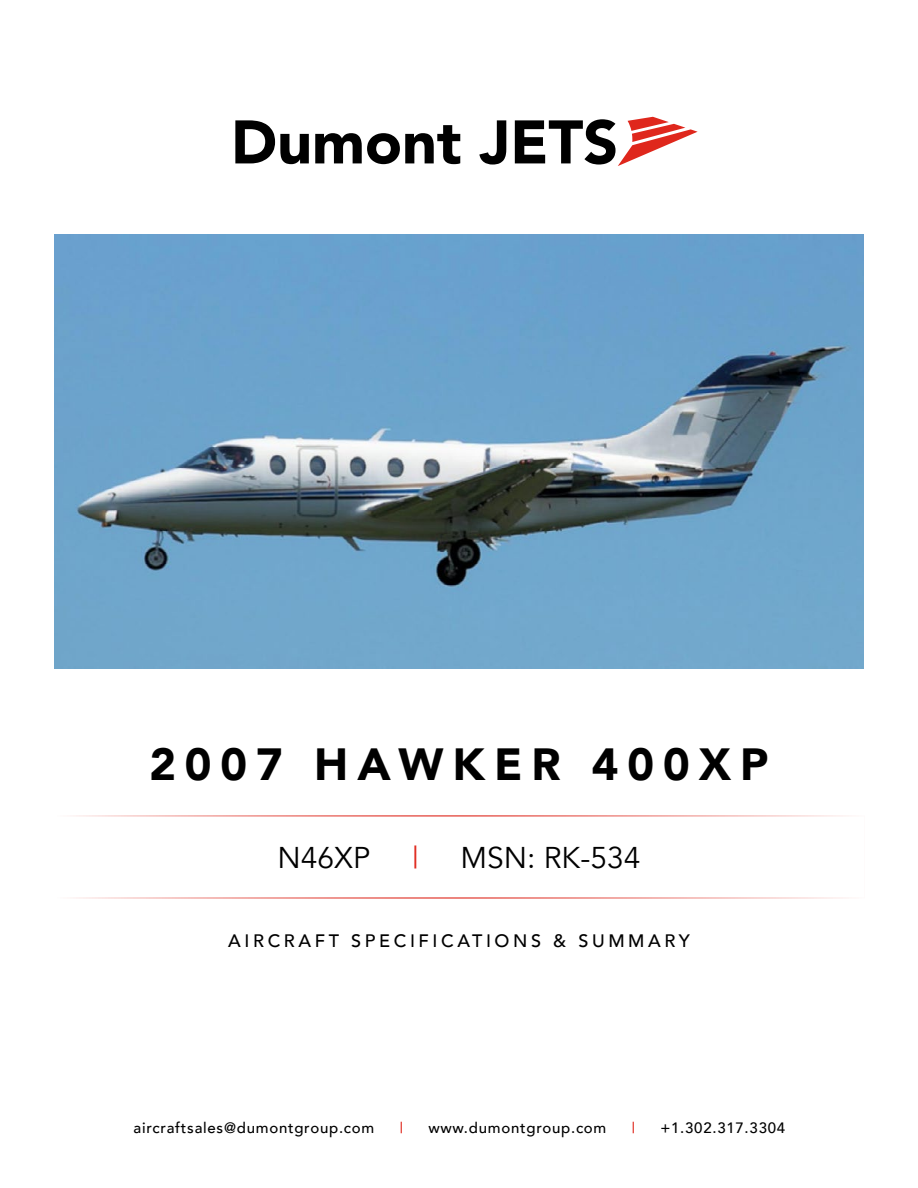
<style>
.page{position:relative;width:918px;height:1188px;background:#fff}
.page>*{position:absolute;margin:0;border:0;box-sizing:border-box;transform-origin:0 0}
.t1{font:900 45px "Avenir";letter-spacing:.2em;color:#000}
.t2{font:30px "Avenir";color:#000}
.t3{font:30px "Avenir";color:#df271c}
.t4{font:500 18px "Avenir";letter-spacing:.2em;color:#000}
.t5{font:500 15px "Avenir";letter-spacing:.05em;color:#000}
.t6{font:500 15px "Avenir";color:#df271c}
</style>
<div class="page">
<svg style="left:235px;top:120px;width:74px;height:44px"></svg>
<svg style="left:315px;top:125px;width:145px;height:39px"></svg>
<svg style="left:479px;top:120px;width:27px;height:45px"></svg>
<svg style="left:515px;top:117px;width:183px;height:49px"></svg>
<img style="left:54px;top:235px;width:810px;height:434px">
<h1 class="t1" style="left:149px;top:726px;width:621px">2007 HAWKER 400XP</h1>
<h2 class="t2" style="left:278px;top:840px;width:94px">N46XP</h2>
<h2 class="t3" style="left:412px;top:840px;width:8px">|</h2>
<h2 class="t2" style="left:460px;top:840px;width:182px">MSN: RK-534</h2>
<p class="t4" style="left:228px;top:925px;width:463px">AIRCRAFT SPECIFICATIONS &amp; SUMMARY</p>
<p class="t5" style="left:134px;top:1114px;width:242px">aircraftsales@dumontgroup.com</p>
<p class="t6" style="left:400px;top:1114px;width:5px">|</p>
<p class="t5" style="left:428px;top:1114px;width:180px">www.dumontgroup.com</p>
<p class="t6" style="left:632px;top:1114px;width:5px">|</p>
<p class="t5" style="left:660px;top:1114px;width:126px">+1.302.317.3304</p>
</div>
